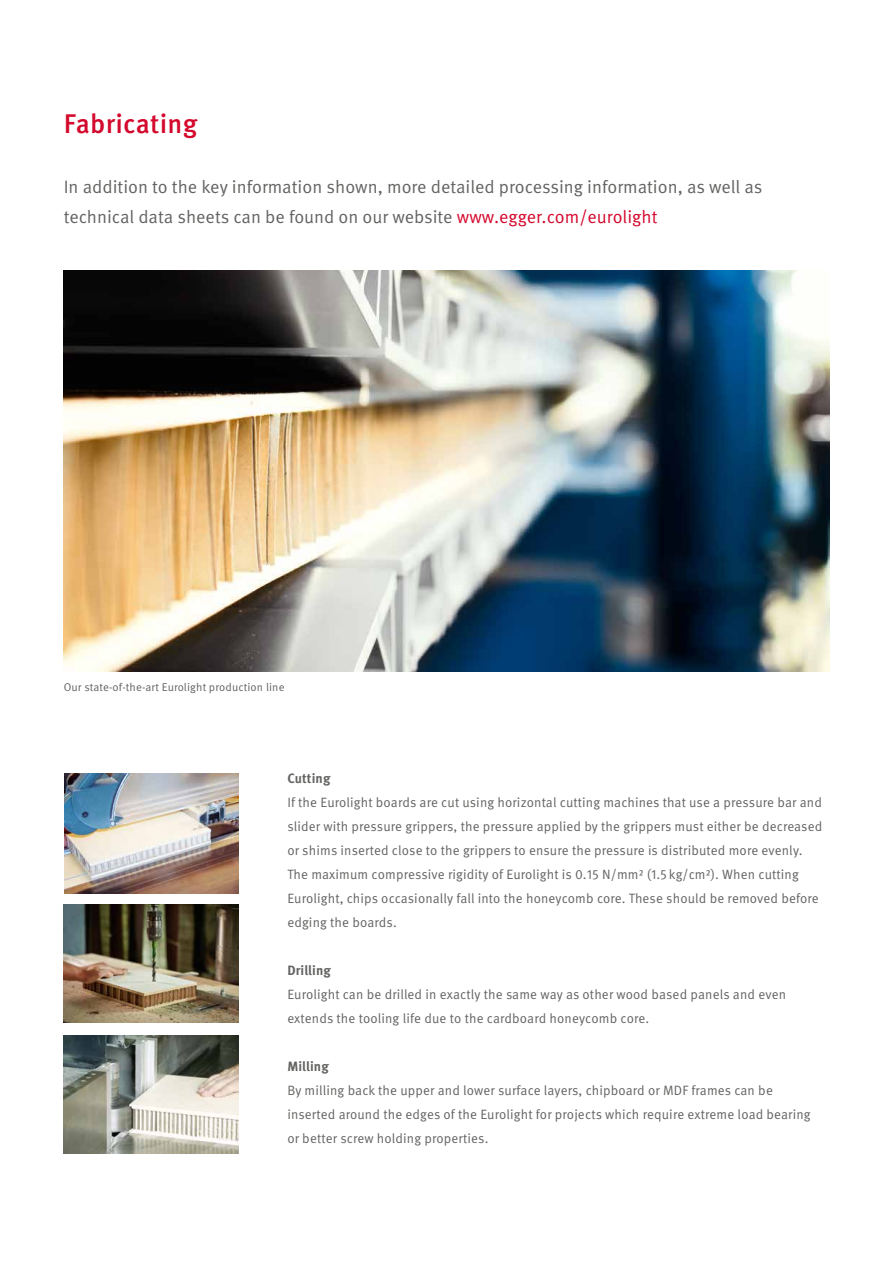
<style>
.page{position:relative;width:893px;height:1263px;background:#fff}
.page>*{position:absolute;margin:0;border:0;box-sizing:border-box;transform-origin:0 0}
.t1{font:500 27px "Meta Pro";letter-spacing:.01em;color:#d4082c}
.t2{font:18px/30px "Meta Pro";color:#636362}
.t3{font:13.5px/24px "Meta Pro";letter-spacing:.01em;color:#636362}
.t4{font:700 13.5px "Meta Pro";letter-spacing:.01em;color:#636362}
.t5{font:11.25px "Meta Pro";letter-spacing:.01em;color:#636362}
.s1{color:#d4082c}
</style>
<div class="page">
<img style="left:64px;top:1036px;width:174px;height:117px">
<img style="left:64px;top:773px;width:174px;height:120px">
<img style="left:64px;top:270px;width:765px;height:402px">
<img style="left:64px;top:905px;width:174px;height:117px">
<h1 class="t1" style="left:64px;top:107px;width:135px">Fabricating</h1>
<h2 class="t2" style="left:64px;top:172px;width:700px">In addition to the key information shown, more detailed processing information, as well as technical data sheets can be found on our website <span class="s1">www.egger.com/eurolight</span></h2>
<p class="t5" style="left:64px;top:680px;width:222px">Our state-of-the-art Eurolight production line</p>
<p class="t4" style="left:287px;top:768px;width:45px">Cutting</p>
<p class="t3" style="left:287px;top:791px;width:536px">If the Eurolight boards are cut using horizontal cutting machines that use a pressure bar and slider with pressure grippers, the pressure applied by the grippers must either be decreased or shims inserted close to the grippers to ensure the pressure is distributed more evenly.<br>The maximum compressive rigidity of Eurolight is 0.15 N/mm2 (1.5 kg/cm2). When cutting Eurolight, chips occasionally fall into the honeycomb core. These should be removed before edging the boards.</p>
<p class="t4" style="left:287px;top:960px;width:45px">Drilling</p>
<p class="t3" style="left:287px;top:983px;width:500px">Eurolight can be drilled in exactly the same way as other wood based panels and even extends the tooling life due to the cardboard honeycomb core.</p>
<p class="t4" style="left:287px;top:1056px;width:43px">Milling</p>
<p class="t3" style="left:287px;top:1079px;width:525px">By milling back the upper and lower surface layers, chipboard or MDF frames can be inserted around the edges of the Eurolight for projects which require extreme load bearing or better screw holding properties.</p>
</div>
